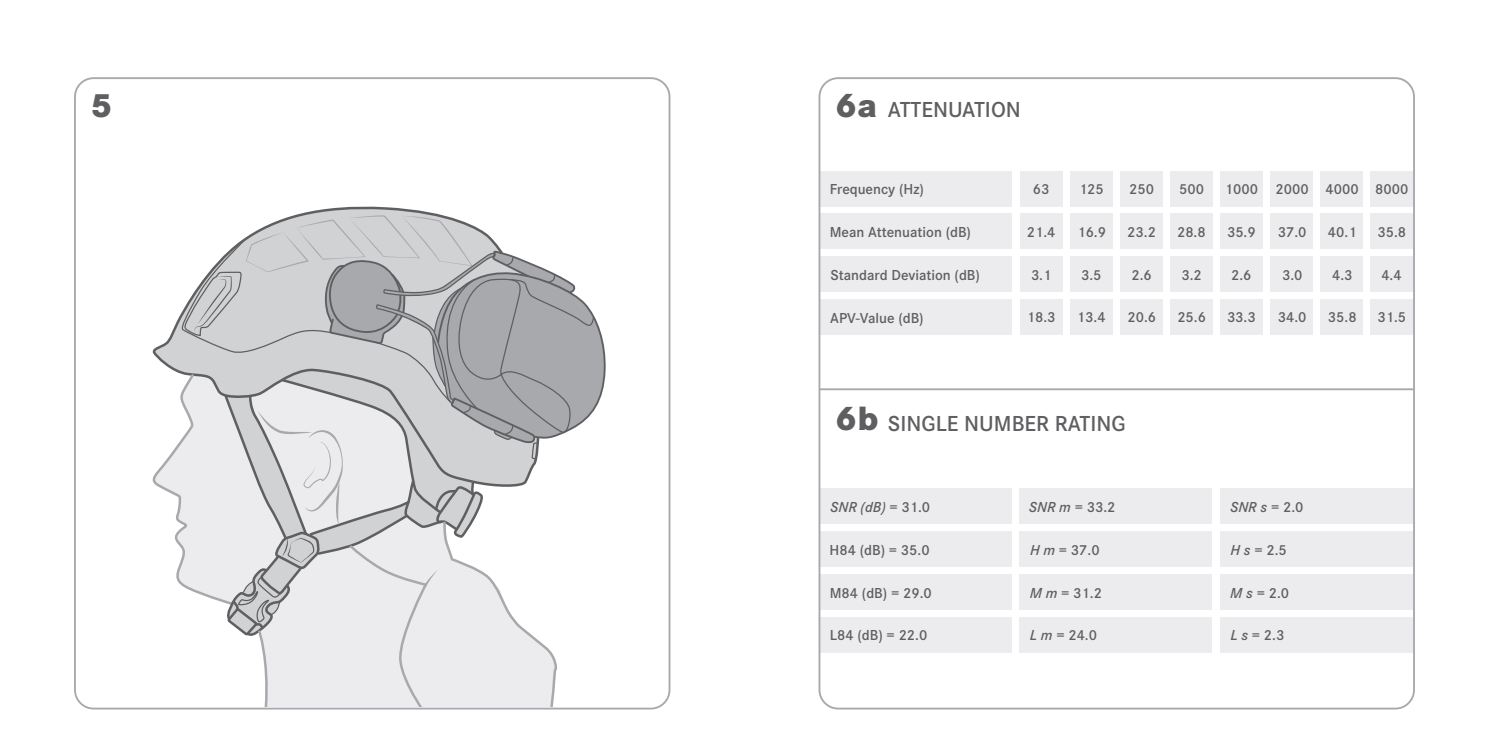
<style>
.page{position:relative;width:1489px;height:745px;background:#fff}
.page>*{position:absolute;margin:0;border:0;box-sizing:border-box;transform-origin:0 0}
.t1{font:800 35px "Corporate S";color:#5f5f62}
.t2{font:600 22.5px "Corporate S";color:#5f5f62}
.t3{font:600 15px "Corporate S";color:#5f5f62}
.t4{font:italic 600 15px "Corporate S";color:#5f5f62}
.s1{font-style:normal}
.s2{font-style:italic}
</style>
<div class="page">
<svg style="left:295px;top:206px;width:146px;height:9px"></svg>
<svg style="left:152px;top:215px;width:454px;height:491px"></svg>
<div style="left:819px;top:488px;width:193px;height:36px;background:#ececee"></div>
<div style="left:819px;top:531px;width:193px;height:35px;background:#ececee"></div>
<div style="left:819px;top:573px;width:193px;height:36px;background:#ececee"></div>
<div style="left:819px;top:616px;width:193px;height:36px;background:#ececee"></div>
<div style="left:819px;top:171px;width:193px;height:35px;background:#ececee"></div>
<div style="left:819px;top:213px;width:193px;height:36px;background:#ececee"></div>
<div style="left:819px;top:256px;width:193px;height:36px;background:#ececee"></div>
<div style="left:819px;top:299px;width:193px;height:35px;background:#ececee"></div>
<div style="left:1020px;top:171px;width:42px;height:35px;background:#ececee"></div>
<div style="left:1020px;top:213px;width:42px;height:36px;background:#ececee"></div>
<div style="left:1020px;top:256px;width:42px;height:36px;background:#ececee"></div>
<div style="left:1020px;top:299px;width:42px;height:35px;background:#ececee"></div>
<div style="left:1070px;top:171px;width:42px;height:35px;background:#ececee"></div>
<div style="left:1070px;top:213px;width:42px;height:36px;background:#ececee"></div>
<div style="left:1070px;top:256px;width:42px;height:36px;background:#ececee"></div>
<div style="left:1070px;top:299px;width:42px;height:35px;background:#ececee"></div>
<div style="left:1120px;top:171px;width:42px;height:35px;background:#ececee"></div>
<div style="left:1120px;top:213px;width:42px;height:36px;background:#ececee"></div>
<div style="left:1120px;top:256px;width:42px;height:36px;background:#ececee"></div>
<div style="left:1120px;top:299px;width:42px;height:35px;background:#ececee"></div>
<div style="left:1170px;top:171px;width:42px;height:35px;background:#ececee"></div>
<div style="left:1170px;top:213px;width:42px;height:36px;background:#ececee"></div>
<div style="left:1170px;top:256px;width:42px;height:36px;background:#ececee"></div>
<div style="left:1170px;top:299px;width:42px;height:35px;background:#ececee"></div>
<div style="left:1220px;top:171px;width:42px;height:35px;background:#ececee"></div>
<div style="left:1220px;top:213px;width:42px;height:36px;background:#ececee"></div>
<div style="left:1220px;top:256px;width:42px;height:36px;background:#ececee"></div>
<div style="left:1220px;top:299px;width:42px;height:35px;background:#ececee"></div>
<div style="left:1270px;top:171px;width:42px;height:35px;background:#ececee"></div>
<div style="left:1270px;top:213px;width:42px;height:36px;background:#ececee"></div>
<div style="left:1270px;top:256px;width:42px;height:36px;background:#ececee"></div>
<div style="left:1270px;top:299px;width:42px;height:35px;background:#ececee"></div>
<div style="left:1320px;top:171px;width:42px;height:35px;background:#ececee"></div>
<div style="left:1320px;top:213px;width:42px;height:36px;background:#ececee"></div>
<div style="left:1320px;top:256px;width:42px;height:36px;background:#ececee"></div>
<div style="left:1320px;top:299px;width:42px;height:35px;background:#ececee"></div>
<div style="left:1370px;top:171px;width:42px;height:35px;background:#ececee"></div>
<div style="left:1370px;top:213px;width:42px;height:36px;background:#ececee"></div>
<div style="left:1370px;top:256px;width:42px;height:36px;background:#ececee"></div>
<div style="left:1370px;top:299px;width:42px;height:35px;background:#ececee"></div>
<div style="left:1019px;top:488px;width:193px;height:36px;background:#ececee"></div>
<div style="left:1019px;top:531px;width:193px;height:35px;background:#ececee"></div>
<div style="left:1019px;top:573px;width:193px;height:36px;background:#ececee"></div>
<div style="left:1019px;top:616px;width:193px;height:36px;background:#ececee"></div>
<div style="left:1220px;top:488px;width:192px;height:36px;background:#ececee"></div>
<div style="left:1220px;top:531px;width:192px;height:35px;background:#ececee"></div>
<div style="left:1220px;top:573px;width:192px;height:36px;background:#ececee"></div>
<div style="left:1220px;top:616px;width:192px;height:36px;background:#ececee"></div>
<hr style="left:819px;top:388px;width:595px;height:2px;background:#a8a9ad">
<h1 class="t1" style="left:91px;top:81px;width:23px">5</h1>
<h1 class="t1" style="left:835px;top:81px;width:43px">6a</h1>
<h2 class="t2" style="left:887px;top:94px;width:134px">ATTENUATION</h2>
<p class="t3" style="left:829px;top:179px;width:96px">Frequency (Hz)</p>
<p class="t3" style="left:1032px;top:179px;width:18px">63</p>
<p class="t3" style="left:1026px;top:222px;width:30px">21.4</p>
<p class="t3" style="left:1030px;top:264px;width:22px">3.1</p>
<p class="t3" style="left:1026px;top:307px;width:30px">18.3</p>
<p class="t3" style="left:829px;top:222px;width:143px">Mean Attenuation (dB)</p>
<p class="t3" style="left:830px;top:264px;width:151px">Standard Deviation (dB)</p>
<p class="t3" style="left:830px;top:307px;width:95px">APV-Value (dB)</p>
<p class="t3" style="left:1078px;top:179px;width:26px">125</p>
<p class="t3" style="left:1077px;top:222px;width:30px">16.9</p>
<p class="t3" style="left:1081px;top:264px;width:22px">3.5</p>
<p class="t3" style="left:1076px;top:307px;width:30px">13.4</p>
<p class="t3" style="left:1129px;top:179px;width:26px">250</p>
<p class="t3" style="left:1127px;top:222px;width:30px">23.2</p>
<p class="t3" style="left:1131px;top:264px;width:22px">2.6</p>
<p class="t3" style="left:1127px;top:307px;width:30px">20.6</p>
<p class="t3" style="left:1179px;top:179px;width:26px">500</p>
<p class="t3" style="left:1176px;top:222px;width:30px">28.8</p>
<p class="t3" style="left:1181px;top:264px;width:22px">3.2</p>
<p class="t3" style="left:1177px;top:307px;width:30px">25.6</p>
<p class="t3" style="left:1224px;top:179px;width:35px">1000</p>
<p class="t3" style="left:1226px;top:222px;width:30px">35.9</p>
<p class="t3" style="left:1231px;top:264px;width:22px">2.6</p>
<p class="t3" style="left:1226px;top:307px;width:30px">33.3</p>
<p class="t3" style="left:1275px;top:179px;width:35px">2000</p>
<p class="t3" style="left:1277px;top:221px;width:30px">37.0</p>
<p class="t3" style="left:1281px;top:264px;width:22px">3.0</p>
<p class="t3" style="left:1277px;top:307px;width:30px">34.0</p>
<p class="t3" style="left:1325px;top:179px;width:35px">4000</p>
<p class="t3" style="left:1327px;top:221px;width:30px">40.1</p>
<p class="t3" style="left:1331px;top:264px;width:22px">4.3</p>
<p class="t3" style="left:1327px;top:307px;width:30px">35.8</p>
<p class="t3" style="left:1374px;top:179px;width:35px">8000</p>
<p class="t3" style="left:1377px;top:221px;width:30px">35.8</p>
<p class="t3" style="left:1381px;top:264px;width:22px">4.4</p>
<p class="t3" style="left:1377px;top:307px;width:30px">31.5</p>
<h1 class="t1" style="left:835px;top:394px;width:45px">6b</h1>
<h2 class="t2" style="left:887px;top:407px;width:239px">SINGLE NUMBER RATING</h2>
<p class="t4" style="left:830px;top:496px;width:101px">SNR (dB) <span class="s1">= 31.0</span></p>
<p class="t3" style="left:829px;top:539px;width:102px">H84 (dB) = 35.0</p>
<p class="t3" style="left:829px;top:582px;width:103px">M84 (dB) = 29.0</p>
<p class="t3" style="left:829px;top:624px;width:99px">L84 (dB) = 22.0</p>
<p class="t3" style="left:1029px;top:496px;width:88px"><span class="s2">SNR m</span> = 33.2</p>
<p class="t3" style="left:1029px;top:539px;width:71px"><span class="s2">H m</span> = 37.0</p>
<p class="t3" style="left:1029px;top:582px;width:74px"><span class="s2">M m</span> = 31.2</p>
<p class="t3" style="left:1029px;top:624px;width:69px"><span class="s2">L m</span> = 24.0</p>
<p class="t4" style="left:1230px;top:496px;width:74px">SNR s <span class="s1">= 2.0</span></p>
<p class="t3" style="left:1230px;top:539px;width:58px"><span class="s2">H s</span> = 2.5</p>
<p class="t3" style="left:1230px;top:582px;width:60px"><span class="s2">M s</span> = 2.0</p>
<p class="t3" style="left:1230px;top:624px;width:55px"><span class="s2">L s</span> = 2.3</p>
</div>
